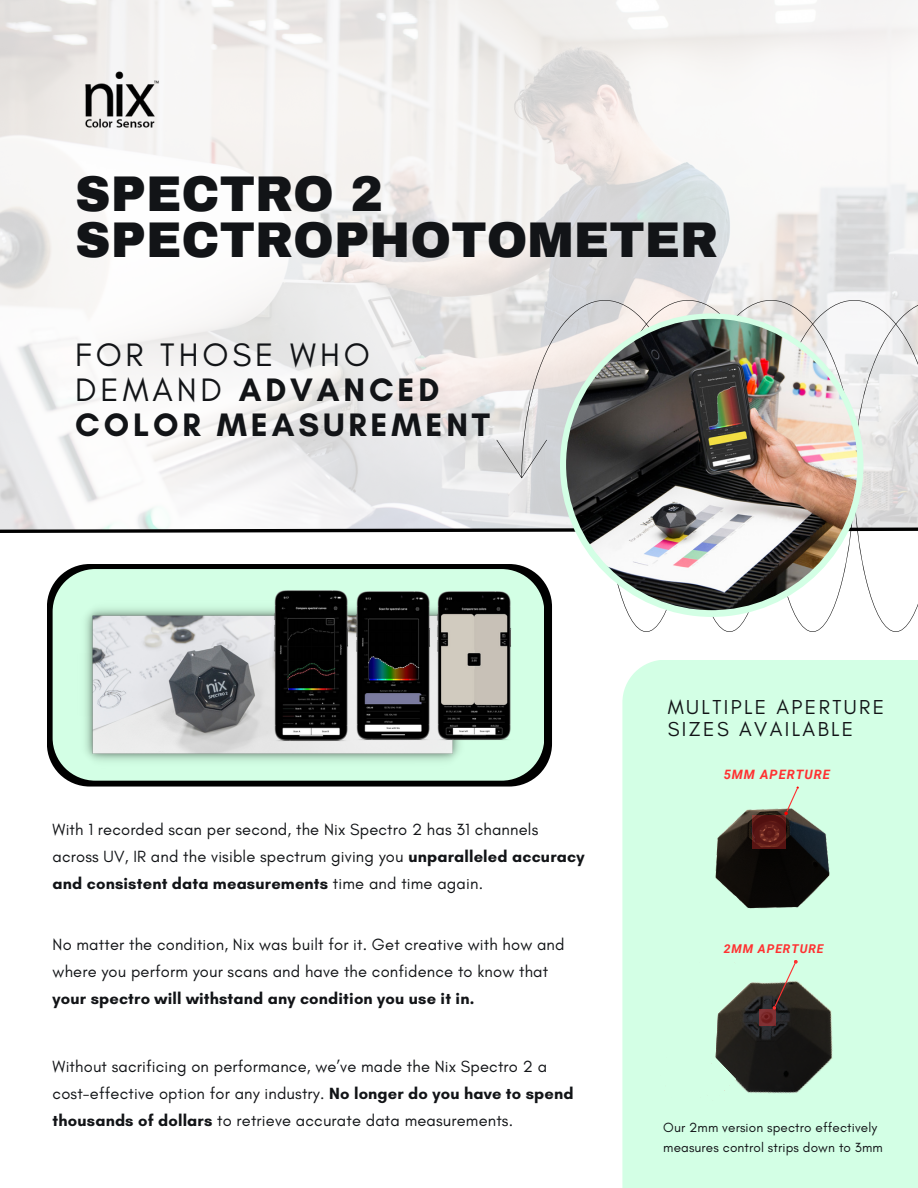
<style>
.page{position:relative;width:918px;height:1188px;background:#fff}
.page>*{position:absolute;margin:0;border:0;box-sizing:border-box;transform-origin:0 0}
.t1{font:900 49.05px/46.2px "Archivo";color:#121417}
.t2{font:700 33.15px/34.8px "Glacial Indifference";letter-spacing:.115em;color:#121417}
.t3{font:20.55px/21.8px "Glacial Indifference";letter-spacing:.115em;color:#121417}
.t4{font:16.5px/27px "Glacial Indifference";letter-spacing:.01em;color:#121417}
.t5{font:700 16.5px "Glacial Indifference";letter-spacing:.01em;color:#121417}
.t6{font:13.5px/19.4px "Glacial Indifference";letter-spacing:.01em;color:#121417}
.t7{font:italic 700 12.9px "Roboto";letter-spacing:.075em;color:#ff3131}
.t8{font:italic 700 12.15px "Roboto";letter-spacing:.075em;color:#ff3131}
.s1{font-weight:400}
.s2{font-weight:700}
</style>
<div class="page">
<img style="left:0;top:0;width:918px;height:526px">
<svg style="left:47px;top:564px;width:505px;height:223px;background:#2b2c2c"></svg>
<div style="left:53px;top:569px;width:491px;height:211px;background:#d3ffe5"></div>
<svg style="left:497px;top:300px;width:421px;height:332px"></svg>
<svg style="left:0;top:526px;width:918px;height:9px"></svg>
<img style="left:83px;top:69px;width:81px;height:62px">
<div style="left:560px;top:313px;width:304px;height:304px;background:#d3ffe5;border-radius:50%"></div>
<img style="left:566px;top:319px;width:291px;height:291px;border-radius:50%">
<div style="left:622px;top:660px;width:296px;height:528px;background:#d3ffe5"></div>
<img style="left:715px;top:809px;width:115px;height:100px">
<svg style="left:753px;top:787px;width:46px;height:62px"></svg>
<img style="left:753px;top:982px;width:80px;height:112px">
<div style="left:759px;top:1009px;width:17px;height:17px;background:#813033"></div>
<svg style="left:759px;top:960px;width:39px;height:65px"></svg>
<svg style="left:711px;top:982px;width:42px;height:111px"></svg>
<img style="left:78px;top:601px;width:389px;height:167px">
<img style="left:266px;top:591px;width:91px;height:152px">
<img style="left:348px;top:591px;width:80px;height:151px">
<img style="left:428px;top:591px;width:91px;height:151px">
<h1 class="t1" style="left:75px;top:172px;width:645px">SPECTRO 2<br>SPECTROPHOTOMETER</h1>
<h2 class="t2" style="left:75px;top:337px;width:416px"><span class="s1">FOR THOSE WHO<br>DEMAND</span> ADVANCED<br>COLOR MEASUREMENT</h2>
<p class="t4" style="left:53px;top:816px;width:533px">With 1 recorded scan per second, the Nix Spectro 2 has 31 channels across UV, IR and the visible spectrum giving you <span class="s2">unparalleled accuracy and consistent data measurements</span> time and time again.</p>
<p class="t4" style="left:53px;top:930px;width:514px">No matter the condition, Nix was built for it. Get creative with how and where you perform your scans and have the confidence to know that</p>
<p class="t5" style="left:53px;top:988px;width:423px">your spectro will withstand any condition you use it in.</p>
<p class="t4" style="left:53px;top:1052px;width:522px">Without sacrificing on performance, we’ve made the Nix Spectro 2 a cost-effective option for any industry. <span class="s2">No longer do you have to spend thousands of dollars</span> to retrieve accurate data measurements.</p>
<p class="t3" style="left:668px;top:696px;width:218px">MULTIPLE APERTURE<br>SIZES AVAILABLE</p>
<p class="t7" style="left:724px;top:768px;width:108px">5MM APERTURE</p>
<p class="t8" style="left:724px;top:942px;width:101px">2MM APERTURE</p>
<p class="t6" style="left:663px;top:1118px;width:221px">Our 2mm version spectro effectively measures control strips down to 3mm</p>
</div>
